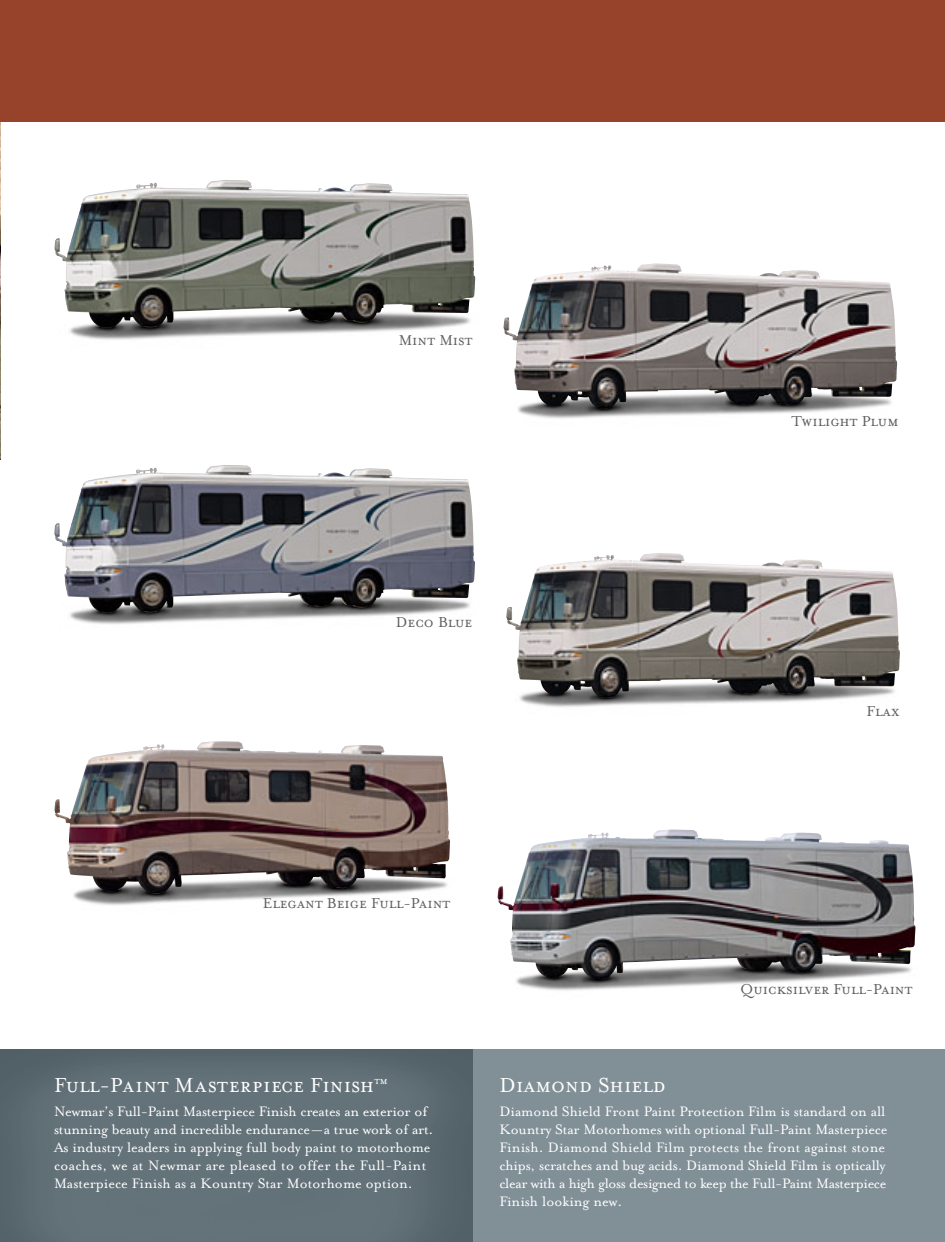
<style>
.page{position:relative;width:945px;height:1242px;background:#fff}
.page>*{position:absolute;margin:0;border:0;box-sizing:border-box;transform-origin:0 0}
.t1{font:23.25px "Mrs Eaves Small Caps";color:#fff}
.t2{font:16.5px "Mrs Eaves Small Caps";color:#5d5e5e}
.t3{font:15.75px/18px "Mrs Eaves Roman";letter-spacing:-.01em;color:#fff}
</style>
<div class="page">
<img style="left:71px;top:617px;width:262px;height:7px">
<img style="left:54px;top:465px;width:421px;height:152px">
<img style="left:506px;top:553px;width:394px;height:150px">
<img style="left:70px;top:277px;width:434px;height:63px">
<img style="left:54px;top:180px;width:421px;height:152px">
<img style="left:504px;top:263px;width:394px;height:151px">
<img style="left:54px;top:741px;width:396px;height:158px">
<img style="left:498px;top:829px;width:418px;height:157px">
<img style="left:0;top:122px;width:1px;height:337px">
<div style="left:472px;top:1049px;width:473px;height:192px;background:#818f97"></div>
<img style="left:0;top:1049px;width:472px;height:192px">
<div style="left:0;top:0;width:945px;height:122px;background:#97422b"></div>
<p class="t2" style="left:399px;top:329px;width:75px">Mint Mist</p>
<p class="t2" style="left:791px;top:410px;width:109px">Twilight Plum</p>
<p class="t2" style="left:396px;top:612px;width:78px">Deco Blue</p>
<p class="t2" style="left:866px;top:701px;width:35px">Flax</p>
<p class="t2" style="left:263px;top:893px;width:189px">Elegant Beige Full-Paint</p>
<h1 class="t1" style="left:54px;top:1071px;width:335px">Full-Paint Masterpiece Finish<sup>tm</sup></h1>
<p class="t3" style="left:54px;top:1104px;width:381px">Newmar’s Full-Paint Masterpiece Finish creates an exterior of stunning beauty and incredible endurance—a true work of art.<br>As industry leaders in applying full body paint to motorhome coaches, we at Newmar are pleased to offer the Full-Paint Masterpiece Finish as a Kountry Star Motorhome option.</p>
<p class="t2" style="left:740px;top:979px;width:174px">Quicksilver Full-Paint</p>
<h1 class="t1" style="left:499px;top:1071px;width:168px">Diamond Shield</h1>
<p class="t3" style="left:499px;top:1104px;width:390px">Diamond Shield Front Paint Protection Film is standard on all Kountry Star Motorhomes with optional Full-Paint Masterpiece Finish. Diamond Shield Film protects the front against stone chips, scratches and bug acids. Diamond Shield Film is optically clear with a high gloss designed to keep the Full-Paint Masterpiece Finish looking new.</p>
</div>
